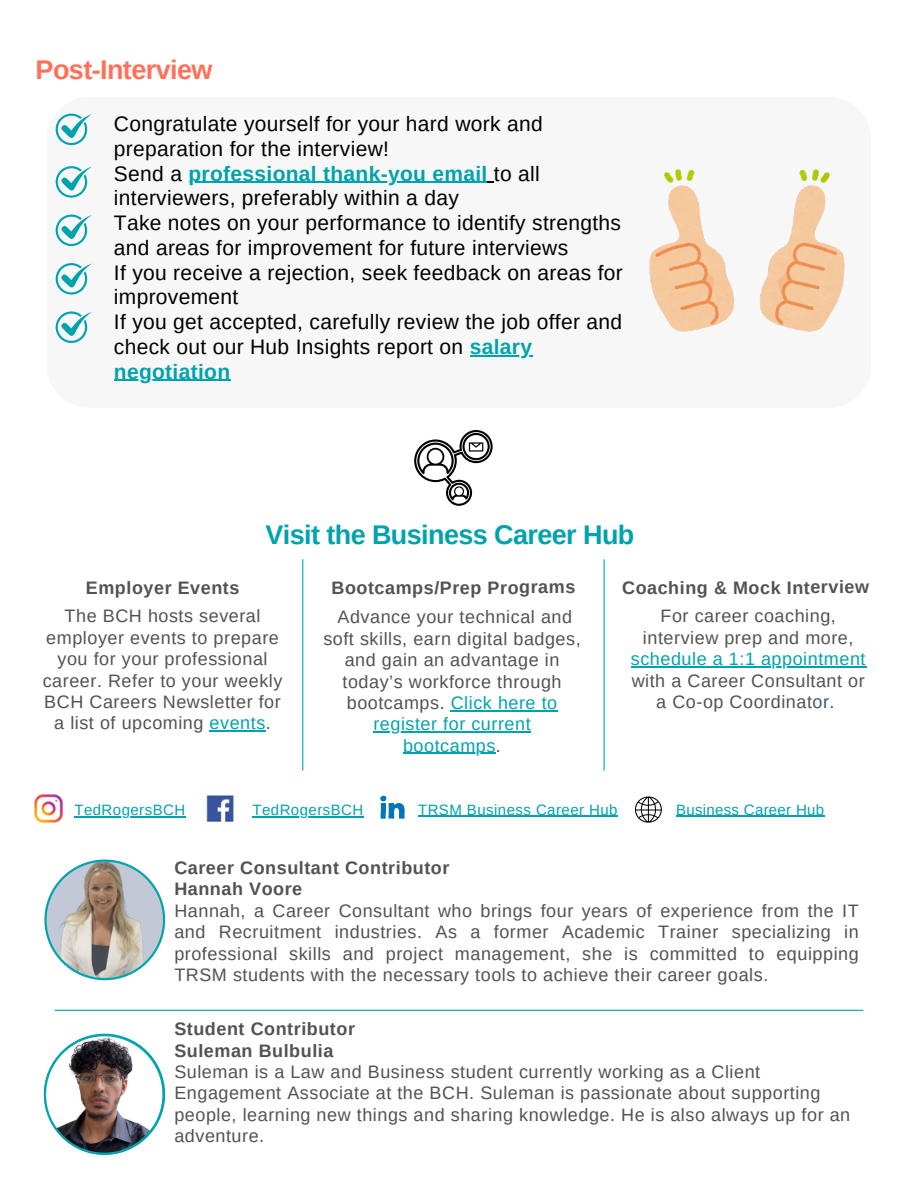
<style>
.page{position:relative;width:918px;height:1188px;background:#fff}
.page>*{position:absolute;margin:0;border:0;box-sizing:border-box;transform-origin:0 0}
.t1{font:700 27px "Arimo";letter-spacing:-.02em;color:#00a3ad}
.t2{font:700 27px "Arimo";letter-spacing:-.02em;color:#ff7058}
.t3{font:21px/24.8px "Arimo";letter-spacing:.015em;color:#000}
.t4{font:18px/21.3px "Arimo";letter-spacing:.03em;color:#515254;text-align:center}
.t5{font:700 18px "Arimo";letter-spacing:.025em;color:#515254}
.t6{font:18px "Arimo";letter-spacing:.03em;color:#00a3ad}
.t7{font:15px "Arimo";letter-spacing:.03em;color:#01a3ae}
.s1{font-weight:700;color:#00a3ad}
.s2{color:#00a3ad}
.s3{color:#215e9e}
.s4{color:#515254}
.s5{font-weight:700}
</style>
<div class="page">
<svg style="left:414px;top:430px;width:77px;height:76px"></svg>
<hr style="left:55px;top:1010px;width:808px;height:1px;background:#01a3ae">
<svg style="left:635px;top:797px;width:27px;height:26px"></svg>
<svg style="left:380px;top:796px;width:24px;height:23px"></svg>
<img style="left:34px;top:794px;width:29px;height:29px">
<img style="left:207px;top:796px;width:26px;height:26px">
<hr style="left:74px;top:816px;width:112px;height:1px;background:#01a3ae">
<hr style="left:253px;top:816px;width:111px;height:1px;background:#01a3ae">
<hr style="left:418px;top:816px;width:200px;height:1px;background:#01a3ae">
<hr style="left:676px;top:816px;width:148px;height:1px;background:#01a3ae">
<hr style="left:604px;top:560px;width:1px;height:210px;background:#01a3ae">
<hr style="left:302px;top:560px;width:1px;height:210px;background:#01a3ae">
<svg style="left:56px;top:114px;width:36px;height:31px"></svg>
<svg style="left:56px;top:166px;width:36px;height:32px"></svg>
<svg style="left:56px;top:215px;width:36px;height:31px"></svg>
<svg style="left:56px;top:263px;width:36px;height:32px"></svg>
<svg style="left:56px;top:311px;width:36px;height:32px"></svg>
<img style="left:650px;top:169px;width:194px;height:162px">
<img style="left:44px;top:1034px;width:121px;height:121px">
<hr style="left:210px;top:730px;width:56px;height:2px;background:#00a3ad">
<hr style="left:631px;top:666px;width:235px;height:1px;background:#00a3ad">
<hr style="left:451px;top:710px;width:107px;height:1px;background:#00a3ad">
<hr style="left:373px;top:731px;width:158px;height:2px;background:#00a3ad">
<hr style="left:403px;top:753px;width:93px;height:1px;background:#00a3ad">
<svg style="left:44px;top:860px;width:121px;height:120px"></svg>
<hr style="left:189px;top:182px;width:299px;height:1px;background:#00a3ad">
<hr style="left:470px;top:355px;width:62px;height:1px;background:#00a3ad">
<hr style="left:114px;top:380px;width:116px;height:1px;background:#00a3ad">
<p class="t2" style="left:36px;top:55px;width:178px">Post-Interview</p>
<h4 class="t3" style="left:114px;top:112px;width:430px">Congratulate yourself for your hard work and preparation for the interview!<br>Send a <span class="s1">professional thank-you email</span> to all</h4>
<p class="t3" style="left:114px;top:186px;width:511px">interviewers, preferably within a day<br>Take notes on your performance to identify strengths and areas for improvement for future interviews<br>If you receive a rejection, seek feedback on areas for improvement<br>If you get accepted, carefully review the job offer and check out our Hub Insights report on <span class="s1">salary negotiation</span></p>
<h3 class="t1" style="left:265px;top:520px;width:370px">Visit the Business Career Hub</h3>
<h3 class="t5" style="left:86px;top:578px;width:155px">Employer Events</h3>
<h4 class="t5" style="left:331px;top:578px;width:246px">Bootcamps/Prep Programs</h4>
<h3 class="t5" style="left:622px;top:577px;width:248px">Coaching &amp; Mock Interview</h3>
<h4 class="t4" style="left:643px;top:606px;width:212px">For career coaching, interview prep and more,</h4>
<p class="t4" style="left:631px;top:648px;width:236px"><span class="s2">schedule a 1:1 appointment </span>with a Career Consultant or a Co-op Coordinato<span class="s3">r.</span></p>
<h4 class="t4" style="left:43px;top:606px;width:241px">The BCH hosts several employer events to prepare you for your professional career. Refer to your weekly<br>BCH Careers Newsletter for a list of upcoming <span class="s2">events</span>.</h4>
<p class="t4" style="left:323px;top:607px;width:259px">Advance your technical and soft skills, earn digital badges, and gain an advantage in today’s workforce through bootcamps. <span class="s2">Click here to</span></p>
<p class="t6" style="left:373px;top:714px;width:159px">register for current</p>
<p class="t6" style="left:403px;top:735px;width:99px">bootcamps<span class="s4">.</span></p>
<p class="t7" style="left:74px;top:801px;width:112px">TedRogersBCH</p>
<p class="t7" style="left:253px;top:801px;width:112px">TedRogersBCH</p>
<p class="t7" style="left:418px;top:801px;width:201px">TRSM Business Career Hub</p>
<p class="t7" style="left:676px;top:801px;width:149px">Business Career Hub</p>
<p class="t4" style="left:174px;top:857px;width:686px;text-align:left"><span class="s5">Career Consultant Contributor<br>Hannah Voore<br></span>Hannah, a Career Consultant who brings four years of experience from the IT and Recruitment industries. As a former Academic Trainer specializing in professional skills and project management, she is committed to equipping TRSM students with the necessary tools to achieve their career goals.</p>
<h1 class="t4" style="left:174px;top:1018px;width:677px;text-align:left"><span class="s5">Student Contributor<br>Suleman Bulbulia<br></span>Suleman is a Law and Business student currently working as a Client Engagement Associate at the BCH. Suleman is passionate about supporting people, learning new things and sharing knowledge. He is also always up for an adventure.</h1>
</div>
